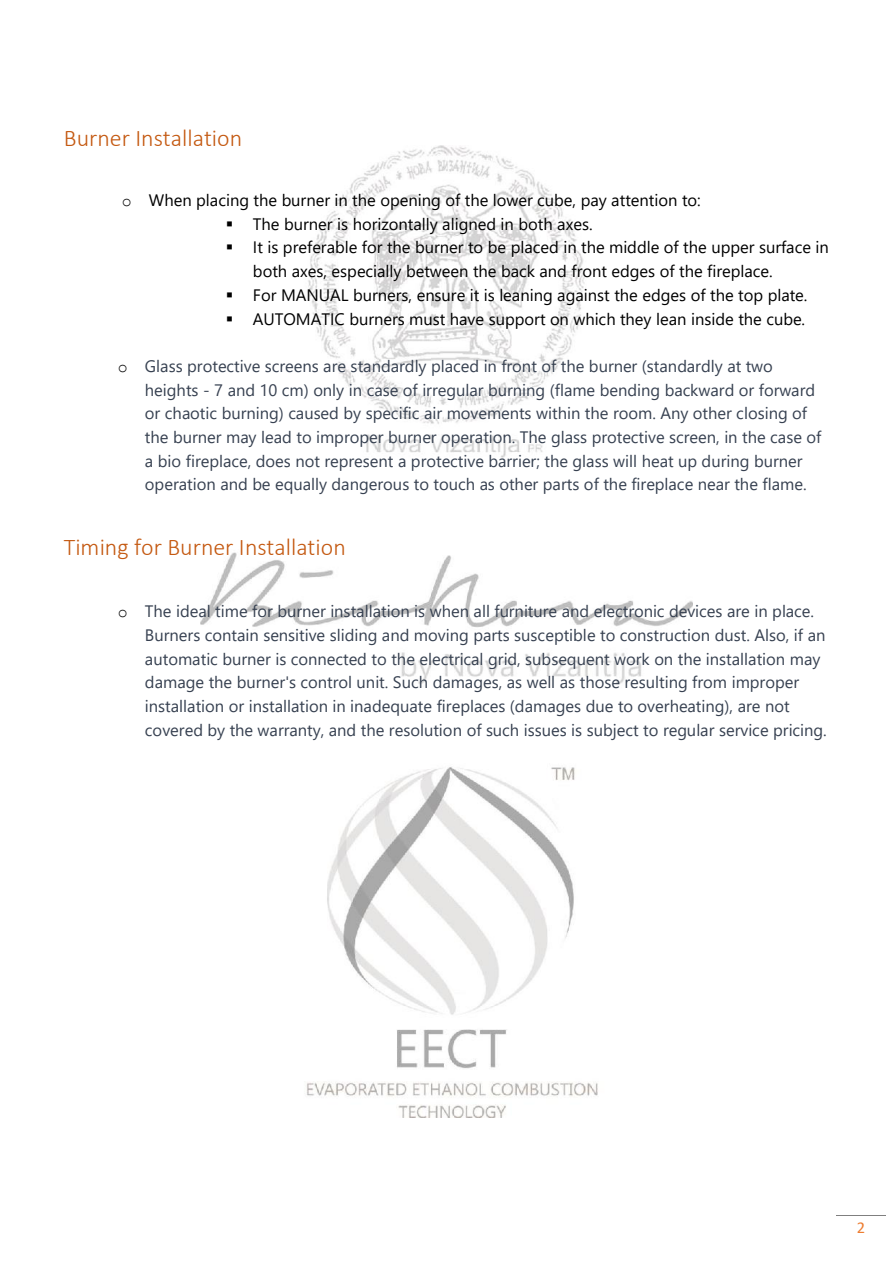
<style>
.page{position:relative;width:893px;height:1263px;background:#fff}
.page>*{position:absolute;margin:0;border:0;box-sizing:border-box;transform-origin:0 0}
.t1{font:300 24px "Calibri";color:#c45911}
.t2{font:16.5px/23.7px "Segoe UI";color:#374151}
.t3{font:16.5px/23.7px "Segoe UI";color:#000}
.t4{font:16.5px "Calibri";color:#ed7d31}
.s1{font-family:"Courier New"}
.s2{font-family:"Courier New";color:#000}
</style>
<div class="page">
<img style="left:200px;top:146px;width:493px;height:971px">
<hr style="left:836px;top:1215px;width:50px;height:1px;background:#7f7f7f">
<h1 class="t1" style="left:64px;top:128px;width:180px">Burner Installation</h1>
<p class="t3" style="left:122px;top:187px;width:580px"><span class="s1">o</span> When placing the burner in the opening of the lower cube, pay attention to:</p>
<p class="t3" style="left:226px;top:211px;width:368px">▪ The burner is horizontally aligned in both axes.</p>
<p class="t3" style="left:253px;top:234px;width:578px;text-indent:-27px">▪ It is preferable for the burner to be placed in the middle of the upper surface in both axes, especially between the back and front edges of the fireplace.</p>
<p class="t3" style="left:226px;top:282px;width:583px">▪ For MANUAL burners, ensure it is leaning against the edges of the top plate.</p>
<p class="t3" style="left:226px;top:306px;width:581px">▪ AUTOMATIC burners must have support on which they lean inside the cube.</p>
<p class="t2" style="left:145px;top:353px;width:678px;text-indent:-27px"><span class="s2">o</span> Glass protective screens are standardly placed in front of the burner (standardly at two heights - 7 and 10 cm) only in case of irregular burning (flame bending backward or forward or chaotic burning) caused by specific air movements within the room. Any other closing of the burner may lead to improper burner operation. The glass protective screen, in the case of a bio fireplace, does not represent a protective barrier; the glass will heat up during burner operation and be equally dangerous to touch as other parts of the fireplace near the flame.</p>
<h1 class="t1" style="left:64px;top:537px;width:283px">Timing for Burner Installation</h1>
<p class="t2" style="left:145px;top:598px;width:683px;text-indent:-27px"><span class="s2">o</span> The ideal time for burner installation is when all furniture and electronic devices are in place.<br>Burners contain sensitive sliding and moving parts susceptible to construction dust. Also, if an automatic burner is connected to the electrical grid, subsequent work on the installation may damage the burner's control unit. Such damages, as well as those resulting from improper installation or installation in inadequate fireplaces (damages due to overheating), are not covered by the warranty, and the resolution of such issues is subject to regular service pricing.</p>
<p class="t4" style="left:857px;top:1221px;width:10px">2</p>
</div>
